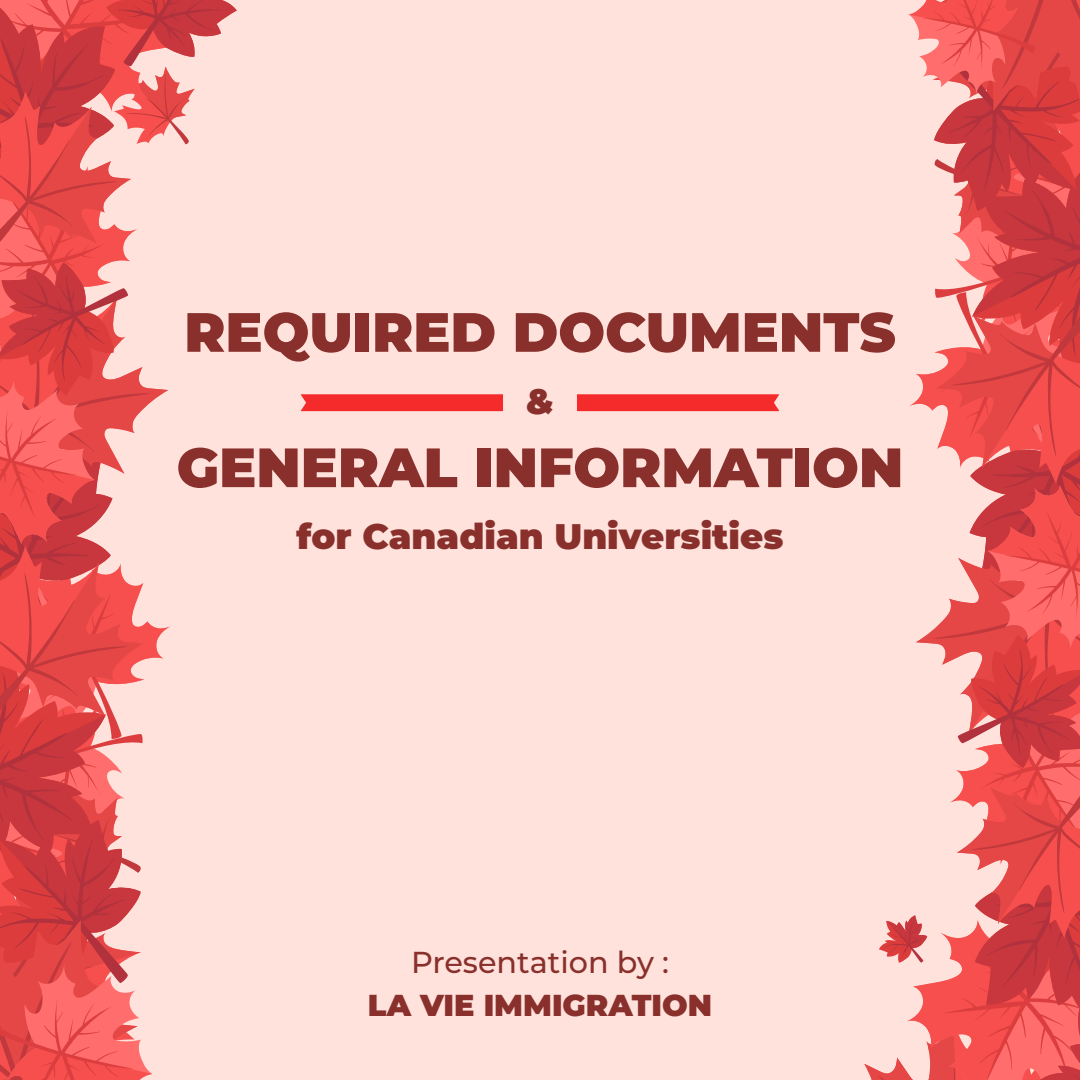
<style>
.page{position:relative;width:1080px;height:1080px;background:#ffe2dc}
.page>*{position:absolute;margin:0;border:0;box-sizing:border-box;transform-origin:0 0}
.t1{font:900 55.2px "Montserrat";color:#89302c}
.t2{font:900 35.5px "Montserrat";color:#89302c}
.t3{font:900 30.3px "Montserrat";color:#89302c}
.t4{font:500 30.3px "Montserrat";color:#89302c}
</style>
<div class="page">
<svg style="left:0;top:0;width:237px;height:1080px"></svg>
<svg style="left:864px;top:0;width:216px;height:1080px"></svg>
<svg style="left:301px;top:394px;width:202px;height:17px"></svg>
<svg style="left:577px;top:394px;width:202px;height:17px"></svg>
<p class="t1" style="left:184px;top:291px;width:713px">REQUIRED DOCUMENTS</p>
<p class="t2" style="left:526px;top:374px;width:29px">&amp;</p>
<p class="t1" style="left:177px;top:426px;width:728px">GENERAL INFORMATION</p>
<p class="t2" style="left:297px;top:510px;width:488px">for Canadian Universities</p>
<p class="t4" style="left:411px;top:941px;width:259px">Presentation by :</p>
<p class="t3" style="left:368px;top:983px;width:346px">LA VIE IMMIGRATION</p>
</div>
